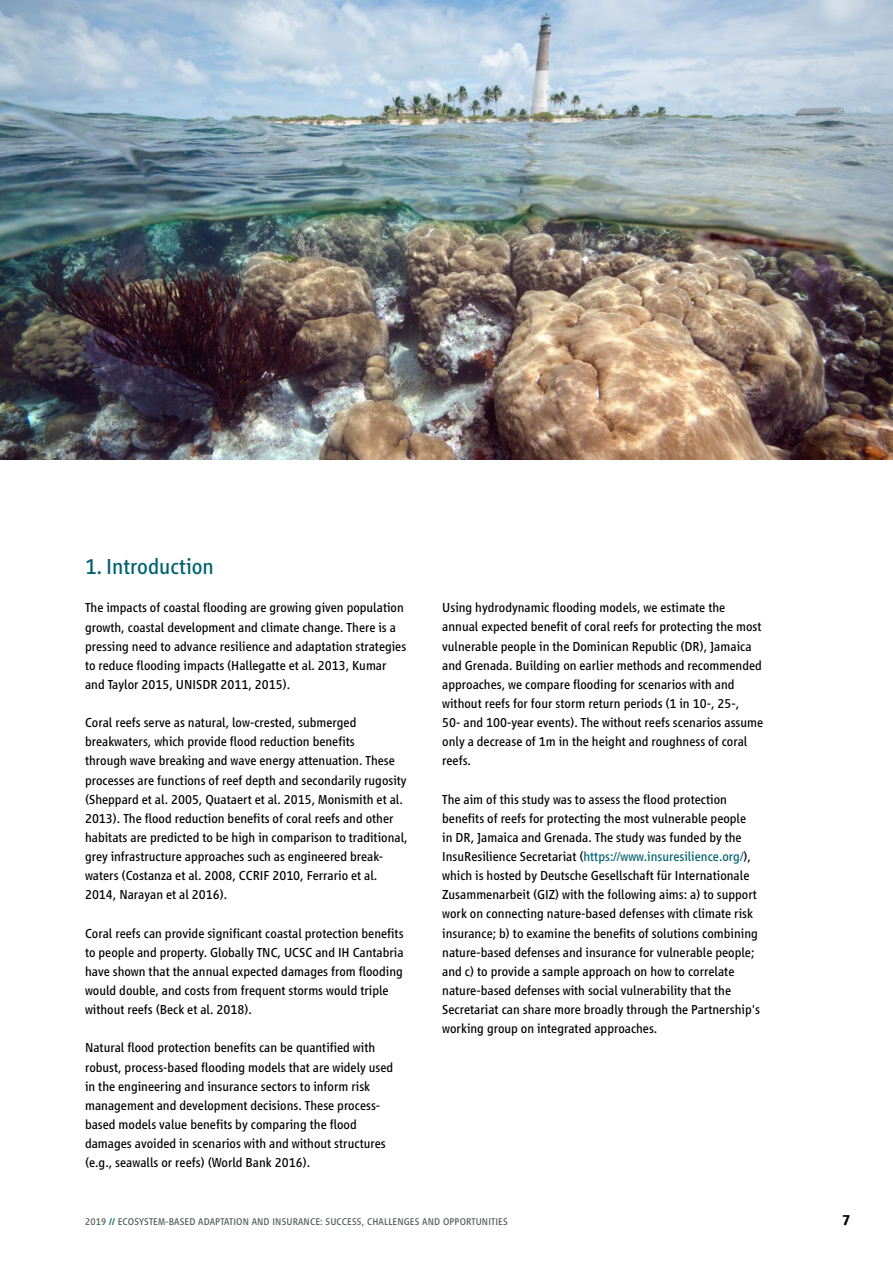
<style>
.page{position:relative;width:893px;height:1263px;background:#fff}
.page>*{position:absolute;margin:0;border:0;box-sizing:border-box;transform-origin:0 0}
.t1{font:22.5px "Vialog LT Pro";color:#00616f}
.t2{font:700 15px "Vialog LT Pro";color:#000}
.t3{font:13.5px/19.2px "Vialog LT Pro";color:#000}
.t4{font:10.2px "Vialog LT Pro";letter-spacing:.01em;color:#4e5a57}
.s1{color:#00616f}
.s2{font-weight:700;color:#00616f}
</style>
<div class="page">
<img style="left:0;top:0;width:893px;height:459px">
<h1 class="t1" style="left:85px;top:554px;width:130px">1. Introduction</h1>
<p class="t3" style="left:85px;top:598px;width:323px">The impacts of coastal flooding are growing given population growth, coastal development and climate change. There is a pressing need to advance resilience and adaptation strategies to reduce flooding impacts (Hallegatte et al. 2013, Kumar and Taylor 2015, UNISDR 2011, 2015).</p>
<p class="t3" style="left:85px;top:713px;width:324px">Coral reefs serve as natural, low-crested, submerged breakwaters, which provide flood reduction benefits<br>through wave breaking and wave energy attenuation. These processes are functions of reef depth and secondarily rugosity (Sheppard et al. 2005, Quataert et al. 2015, Monismith et al.<br>2013). The flood reduction benefits of coral reefs and other habitats are predicted to be high in comparison to traditional, grey infrastructure approaches such as engineered break&shy;waters (Costanza et al. 2008, CCRIF 2010, Ferrario et al.<br>2014, Narayan et al 2016).</p>
<p class="t3" style="left:85px;top:923px;width:320px">Coral reefs can provide significant coastal protection benefits to people and property. Globally TNC, UCSC and IH Cantabria have shown that the annual expected damages from flooding would double, and costs from frequent storms would triple without reefs (Beck et al. 2018).</p>
<p class="t3" style="left:85px;top:1038px;width:310px">Natural flood protection benefits can be quantified with robust, process-based flooding models that are widely used in the engineering and insurance sectors to inform risk management and development decisions. These process&shy;based models value benefits by comparing the flood damages avoided in scenarios with and without structures (e.g., seawalls or reefs) (World Bank 2016).</p>
<p class="t3" style="left:442px;top:598px;width:322px">Using hydrodynamic flooding models, we estimate the annual expected benefit of coral reefs for protecting the most vulnerable people in the Dominican Republic (DR), Jamaica and Grenada. Building on earlier methods and recommended approaches, we compare flooding for scenarios with and without reefs for four storm return periods (1 in 10-, 25-,<br>50- and 100-year events). The without reefs scenarios assume only a decrease of 1m in the height and roughness of coral reefs.</p>
<p class="t3" style="left:442px;top:789px;width:319px">The aim of this study was to assess the flood protection benefits of reefs for protecting the most vulnerable people<br>in DR, Jamaica and Grenada. The study was funded by the InsuResilience Secretariat (<span class="s1">https://www.insuresilience.org/</span>), which is hosted by Deutsche Gesellschaft für Internationale Zusammenarbeit (GIZ) with the following aims: a) to support work on connecting nature-based defenses with climate risk insurance; b) to examine the benefits of solutions combining nature-based defenses and insurance for vulnerable people; and c) to provide a sample approach on how to correlate nature-based defenses with social vulnerability that the Secretariat can share more broadly through the Partnership's working group on integrated approaches.</p>
<p class="t4" style="left:85px;top:1216px;width:424px">2019 <span class="s2">//</span> ECOSYSTEM-BASED ADAPTATION AND INSURANCE: SUCCESS, CHALLENGES AND OPPORTUNITIES</p>
<p class="t2" style="left:842px;top:1211px;width:10px">7</p>
</div>
